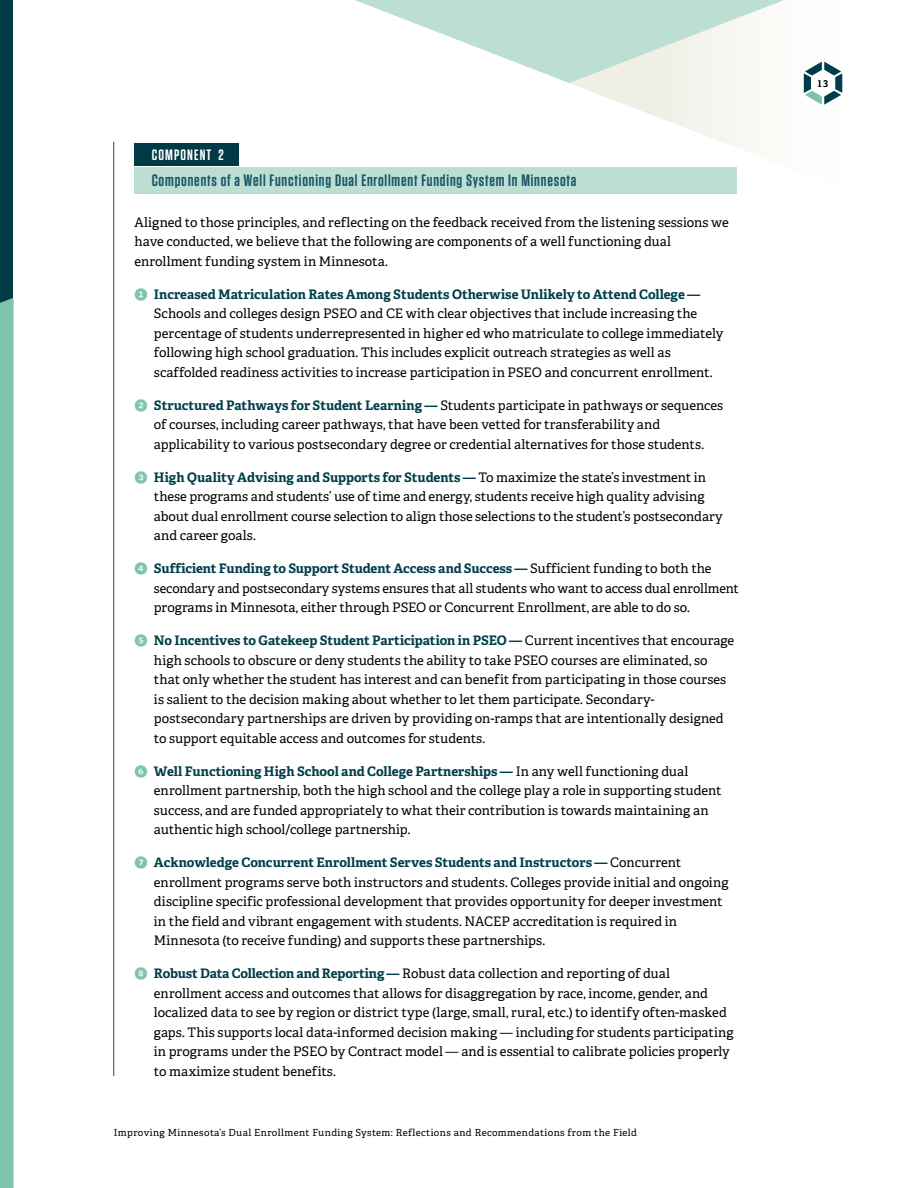
<style>
.page{position:relative;width:918px;height:1188px;background:#fff}
.page>*{position:absolute;margin:0;border:0;box-sizing:border-box;transform-origin:0 0}
.t1{font:600 16.5px "Tungsten";letter-spacing:.05em;color:#1a5667}
.t2{font:600 15px "Tungsten";letter-spacing:.075em;color:#fff}
.t3{font:13.2px/19.5px "Adelle PE";color:#000}
.t4{font:9.75px "Adelle PE";letter-spacing:.04em;color:#000}
.t5{font:700 9.3px "Adelle PE";color:#000}
.s1{font-family:"Whitney Index Black Round Bd";color:#7ec4ae}
.s2{font-weight:700;color:#003e4b}
</style>
<div class="page">
<div style="left:0;top:0;width:14px;height:1188px;background:#003a46"></div>
<svg style="left:0;top:298px;width:14px;height:890px;background:#82c5b0"></svg>
<hr style="left:113px;top:142px;width:1px;height:934px;background:#414042">
<svg style="left:627px;top:73px;width:216px;height:79px"></svg>
<div style="left:134px;top:143px;width:105px;height:23px;background:#003a46"></div>
<div style="left:134px;top:167px;width:603px;height:27px;background:#bdded2"></div>
<svg style="left:355px;top:0;width:487px;height:105px"></svg>
<p class="t2" style="left:152px;top:147px;width:74px">COMPONENT 2</p>
<p class="t1" style="left:152px;top:172px;width:426px">Components of a Well Functioning Dual Enrollment Funding System In Minnesota</p>
<p class="t3" style="left:134px;top:212px;width:596px">Aligned to those principles, and reflecting on the feedback received from the listening sessions we have conducted, we believe that the following are components of a well functioning dual enrollment funding system in Minnesota.</p>
<p class="t3" style="left:154px;top:284px;width:571px;text-indent:-20px"><span class="s1">1</span> <span class="s2">Increased Matriculation Rates Among Students Otherwise Unlikely to Attend College — </span>Schools and colleges design PSEO and CE with clear objectives that include increasing the percentage of students underrepresented in higher ed who matriculate to college immediately following high school graduation. This includes explicit outreach strategies as well as scaffolded readiness activities to increase participation in PSEO and concurrent enrollment.</p>
<p class="t3" style="left:154px;top:395px;width:571px;text-indent:-20px"><span class="s1">2</span> <span class="s2">Structured Pathways for Student Learning —</span> Students participate in pathways or sequences of courses, including career pathways, that have been vetted for transferability and applicability to various postsecondary degree or credential alternatives for those students.</p>
<p class="t3" style="left:154px;top:467px;width:570px;text-indent:-20px"><span class="s1">3</span> <span class="s2">High Quality Advising and Supports for Students —</span> To maximize the state’s investment in these programs and students’ use of time and energy, students receive high quality advising about dual enrollment course selection to align those selections to the student’s postsecondary and career goals.</p>
<p class="t3" style="left:154px;top:558px;width:586px;text-indent:-20px"><span class="s1">4</span> <span class="s2">Sufficient Funding to Support Student Access and Success —</span> Sufficient funding to both the secondary and postsecondary systems ensures that all students who want to access dual enrollment programs in Minnesota, either through PSEO or Concurrent Enrollment, are able to do so.</p>
<p class="t3" style="left:154px;top:630px;width:582px;text-indent:-20px"><span class="s1">5</span> <span class="s2">No Incentives to Gatekeep Student Participation in PSEO —</span> Current incentives that encourage high schools to obscure or deny students the ability to take PSEO courses are eliminated, so that only whether the student has interest and can benefit from participating in those courses is salient to the decision making about whether to let them participate. Secondary&shy;postsecondary partnerships are driven by providing on-ramps that are intentionally designed to support equitable access and outcomes for students.</p>
<p class="t3" style="left:154px;top:761px;width:569px;text-indent:-20px"><span class="s1">6</span> <span class="s2">Well Functioning High School and College Partnerships —</span> In any well functioning dual enrollment partnership, both the high school and the college play a role in supporting student success, and are funded appropriately to what their contribution is towards maintaining an authentic high school/college partnership.</p>
<p class="t3" style="left:154px;top:852px;width:576px;text-indent:-20px"><span class="s1">7</span> <span class="s2">Acknowledge Concurrent Enrollment Serves Students and Instructors —</span> Concurrent enrollment programs serve both instructors and students. Colleges provide initial and ongoing discipline specific professional development that provides opportunity for deeper investment in the field and vibrant engagement with students. NACEP accreditation is required in Minnesota (to receive funding) and supports these partnerships.</p>
<p class="t3" style="left:154px;top:963px;width:581px;text-indent:-20px"><span class="s1">8</span> <span class="s2">Robust Data Collection and Reporting —</span> Robust data collection and reporting of dual enrollment access and outcomes that allows for disaggregation by race, income, gender, and localized data to see by region or district type (large, small, rural, etc.) to identify often-masked gaps. This supports local data-informed decision making — including for students participating in programs under the PSEO by Contract model — and is essential to calibrate policies properly to maximize student benefits.</p>
<p class="t4" style="left:114px;top:1125px;width:525px">Improving Minnesota’s Dual Enrollment Funding System: Reflections and Recommendations from the Field</p>
<p class="t5" style="left:818px;top:76px;width:12px">13</p>
</div>
